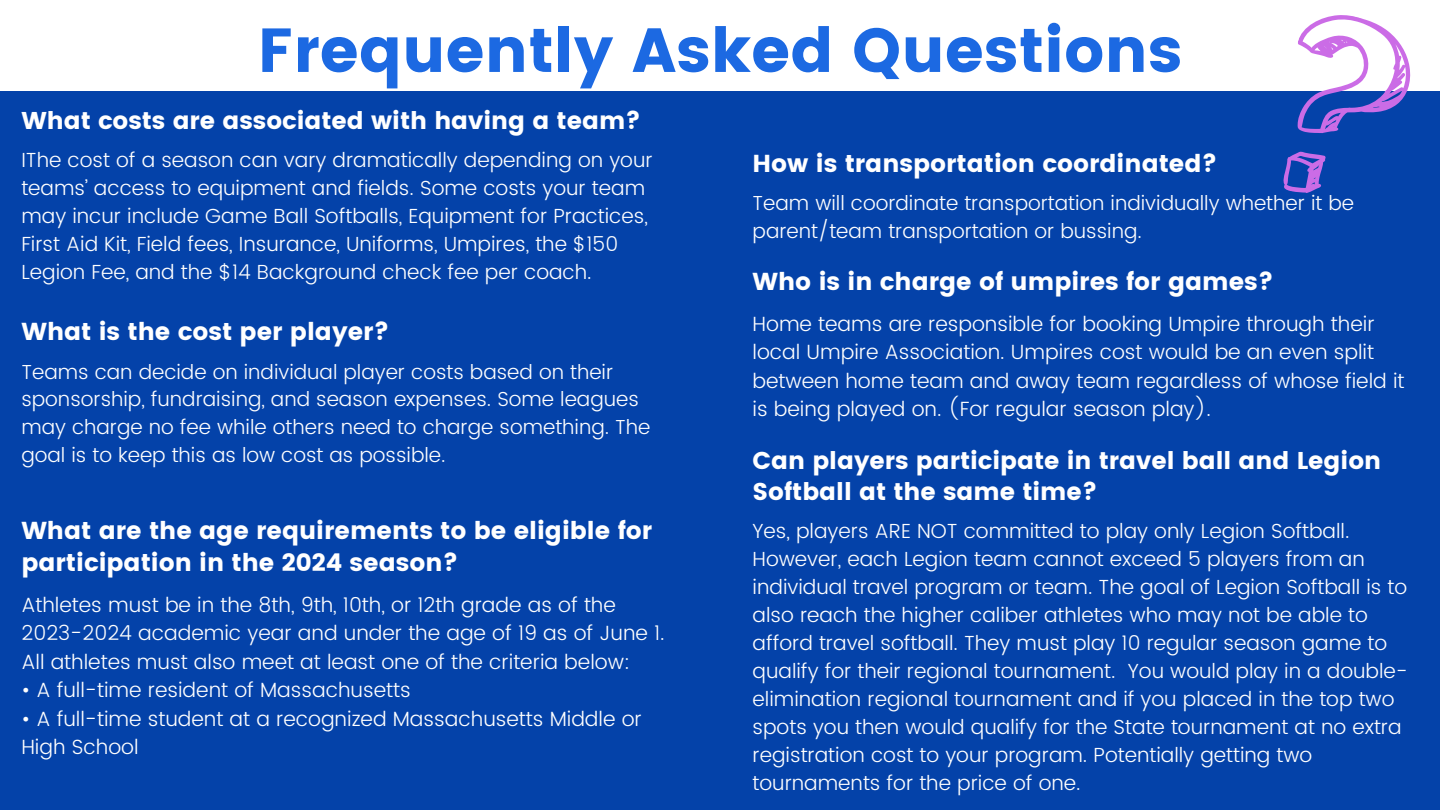
<style>
.page{position:relative;width:1440px;height:810px;background:#0442a9}
.page>*{position:absolute;margin:0;border:0;box-sizing:border-box;transform-origin:0 0}
.t1{font:62px "Poppins";color:#1c69e2}
.t2{font:24.5px/31.5px "Poppins";color:#fff}
.t3{font:24.3px/31.5px "Poppins";color:#fff}
.t4{font:300 20.6px/28.5px "Poppins";color:#fff}
.t5{font:300 20.4px/28.1px "Poppins";color:#fff}
.t6{font:300 20.3px/27.7px "Poppins";color:#fff}
</style>
<div class="page">
<div style="left:0;top:0;width:1440px;height:91px;background:#fff"></div>
<svg style="left:1283px;top:15px;width:128px;height:178px"></svg>
<h1 class="t1" style="left:258px;top:14px;width:926px">Frequently Asked Questions</h1>
<p class="t3" style="left:21px;top:105px;width:621px">What costs are associated with having a team?</p>
<p class="t5" style="left:21px;top:146px;width:633px">IThe cost of a season can vary dramatically depending on your teams’ access to equipment and fields. Some costs your team may incur include Game Ball Softballs, Equipment for Practices, First Aid Kit, Field fees, Insurance, Uniforms, Umpires, the $150<br>Legion Fee, and the $14 Background check fee per coach.</p>
<p class="t2" style="left:21px;top:316px;width:370px">What is the cost per player?</p>
<p class="t6" style="left:21px;top:358px;width:631px">Teams can decide on individual player costs based on their sponsorship, fundraising, and season expenses. Some leagues may charge no fee while others need to charge something. The goal is to keep this as low cost as possible.</p>
<p class="t2" style="left:753px;top:148px;width:466px">How is transportation coordinated?</p>
<p class="t6" style="left:753px;top:189px;width:603px">Team will coordinate transportation individually whether it be parent/team transportation or bussing.</p>
<p class="t2" style="left:753px;top:266px;width:523px">Who is in charge of umpires for games?</p>
<p class="t4" style="left:753px;top:310px;width:653px">Home teams are responsible for booking Umpire through their local Umpire Association. Umpires cost would be an even split between home team and away team regardless of whose field it is being played on. (For regular season play).</p>
<p class="t3" style="left:753px;top:444px;width:630px">Can players participate in travel ball and Legion<br>Softball at the same time?</p>
<p class="t2" style="left:21px;top:515px;width:632px">What are the age requirements to be eligible for participation in the 2024 season?</p>
<p class="t5" style="left:753px;top:516px;width:657px">Yes, players ARE NOT committed to play only Legion Softball.<br>However, each Legion team cannot exceed 5 players from an individual travel program or team. The goal of Legion Softball is to also reach the higher caliber athletes who may not be able to afford travel softball. They must play 10 regular season game to qualify for their regional tournament. You would play in a double&shy;elimination regional tournament and if you placed in the top two spots you then would qualify for the State tournament at no extra registration cost to your program. Potentially getting two tournaments for the price of one.</p>
<p class="t4" style="left:21px;top:590px;width:645px">Athletes must be in the 8th, 9th, 10th, or 12th grade as of the<br>2023-2024 academic year and under the age of 19 as of June 1.<br>All athletes must also meet at least one of the criteria below:</p>
<p class="t4" style="left:21px;top:676px;width:391px">• A full-time resident of Massachusetts</p>
<p class="t4" style="left:21px;top:704px;width:622px">• A full-time student at a recognized Massachusetts Middle or<br>High School</p>
</div>
